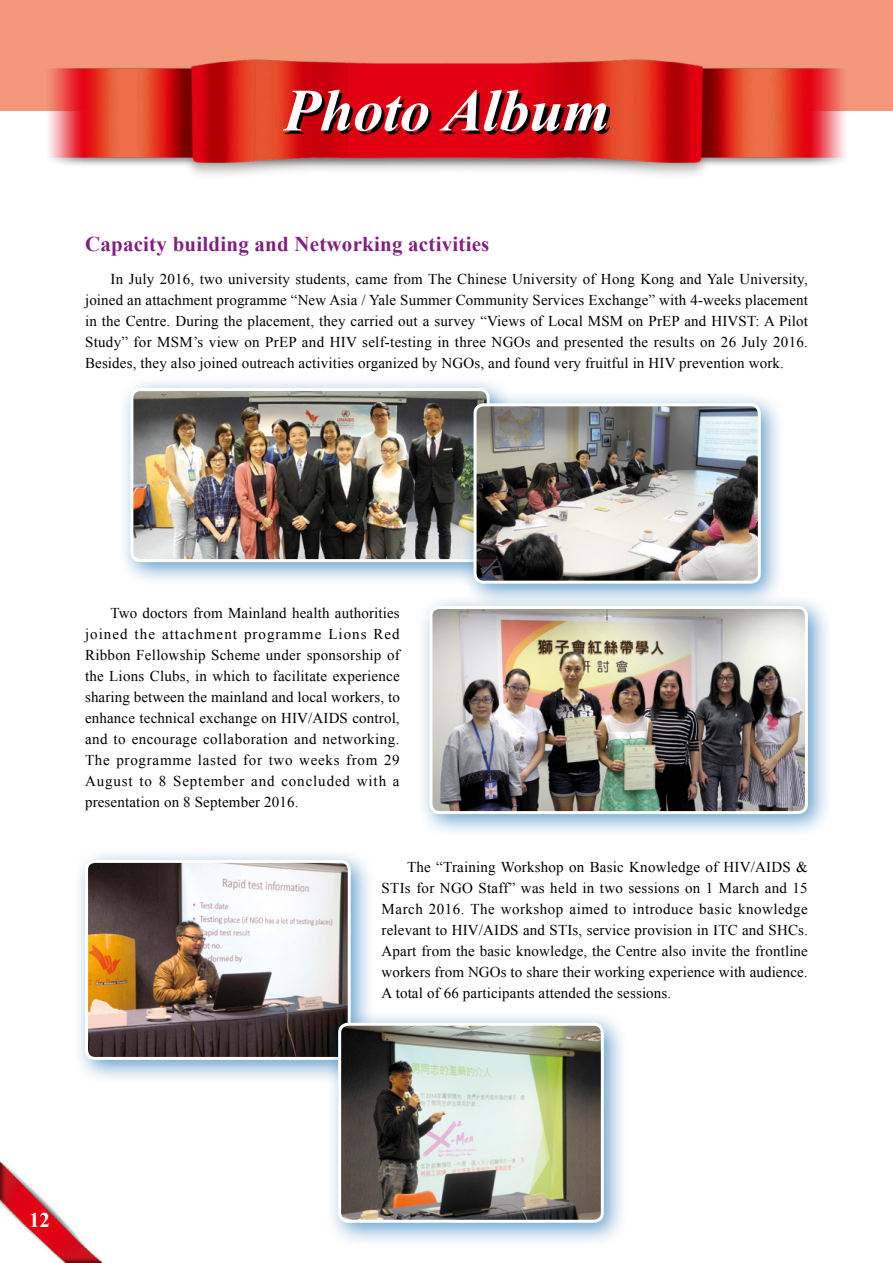
<style>
.page{position:relative;width:893px;height:1263px;background:#fff}
.page>*{position:absolute;margin:0;border:0;box-sizing:border-box;transform-origin:0 0}
.t1{font:italic 700 60px "Times New Roman";color:#fff}
.Eng_Headline{font:700 21px "Times New Roman";letter-spacing:.01em;color:#821f81}
.t2{font:700 21px "Times New Roman";color:#fff}
.內文_eng{font:15px/21px "Times New Roman";letter-spacing:.01em;color:#000;text-align:justify}
</style>
<div class="page">
<img style="left:0;top:0;width:893px;height:175px">
<img style="left:0;top:1161px;width:103px;height:102px">
<svg style="left:284px;top:93px;width:326px;height:41px"></svg>
<div style="left:118px;top:375px;width:396px;height:212px;background:#0062ae;opacity:.6"></div>
<img style="left:132px;top:389px;width:356px;height:172px">
<div style="left:130px;top:388px;width:360px;height:174px;border:3px solid #fff;border-radius:9px"></div>
<div style="left:461px;top:391px;width:324px;height:217px;background:#0062ae;opacity:.6"></div>
<img style="left:475px;top:405px;width:282px;height:177px">
<div style="left:474px;top:403px;width:287px;height:181px;border:3px solid #fff;border-radius:9px"></div>
<div style="left:417px;top:593px;width:416px;height:245px;background:#0062ae;opacity:.6"></div>
<img style="left:431px;top:607px;width:375px;height:203px">
<div style="left:429px;top:606px;width:379px;height:208px;border:3px solid #fff;border-radius:9px"></div>
<div style="left:72px;top:847px;width:303px;height:237px;background:#0062ae;opacity:.6"></div>
<img style="left:87px;top:861px;width:262px;height:195px">
<div style="left:85px;top:860px;width:266px;height:200px;border:3px solid #fff;border-radius:9px"></div>
<div style="left:326px;top:1010px;width:302px;height:237px;background:#0062ae;opacity:.6"></div>
<img style="left:340px;top:1024px;width:262px;height:195px">
<div style="left:338px;top:1023px;width:266px;height:200px;border:3px solid #fff;border-radius:9px"></div>
<h1 class="t1" style="left:283px;top:69px;width:328px">Photo Album</h1>
<p class="Eng_Headline" style="left:85px;top:230px;width:406px">Capacity building and Networking activities</p>
<p class="內文_eng" style="left:85px;top:269px;width:724px;text-indent:26px">In July 2016, two university students, came from The Chinese University of Hong Kong and Yale University, joined an attachment programme “New Asia / Yale Summer Community Services Exchange” with 4-weeks placement in the Centre. During the placement, they carried out a survey “Views of Local MSM on PrEP and HIVST: A Pilot Study” for MSM’s view on PrEP and HIV self-testing in three NGOs and presented the results on 26 July 2016.<br>Besides, they also joined outreach activities organized by NGOs, and found very fruitful in HIV prevention work.</p>
<p class="內文_eng" style="left:85px;top:603px;width:316px;text-indent:26px">Two doctors from Mainland health authorities joined the attachment programme Lions Red Ribbon Fellowship Scheme under sponsorship of the Lions Clubs, in which to facilitate experience sharing between the mainland and local workers, to enhance technical exchange on HIV/AIDS control, and to encourage collaboration and networking.<br>The programme lasted for two weeks from 29<br>August to 8 September and concluded with a presentation on 8 September 2016.</p>
<p class="內文_eng" style="left:382px;top:857px;width:428px;text-indent:26px">The “Training Workshop on Basic Knowledge of HIV/AIDS &amp; STIs for NGO Staff” was held in two sessions on 1 March and 15<br>March 2016. The workshop aimed to introduce basic knowledge relevant to HIV/AIDS and STIs, service provision in ITC and SHCs.<br>Apart from the basic knowledge, the Centre also invite the frontline workers from NGOs to share their working experience with audience.<br>A total of 66 participants attended the sessions.</p>
<h2 class="t2" style="left:29px;top:1206px;width:23px">12</h2>
</div>
